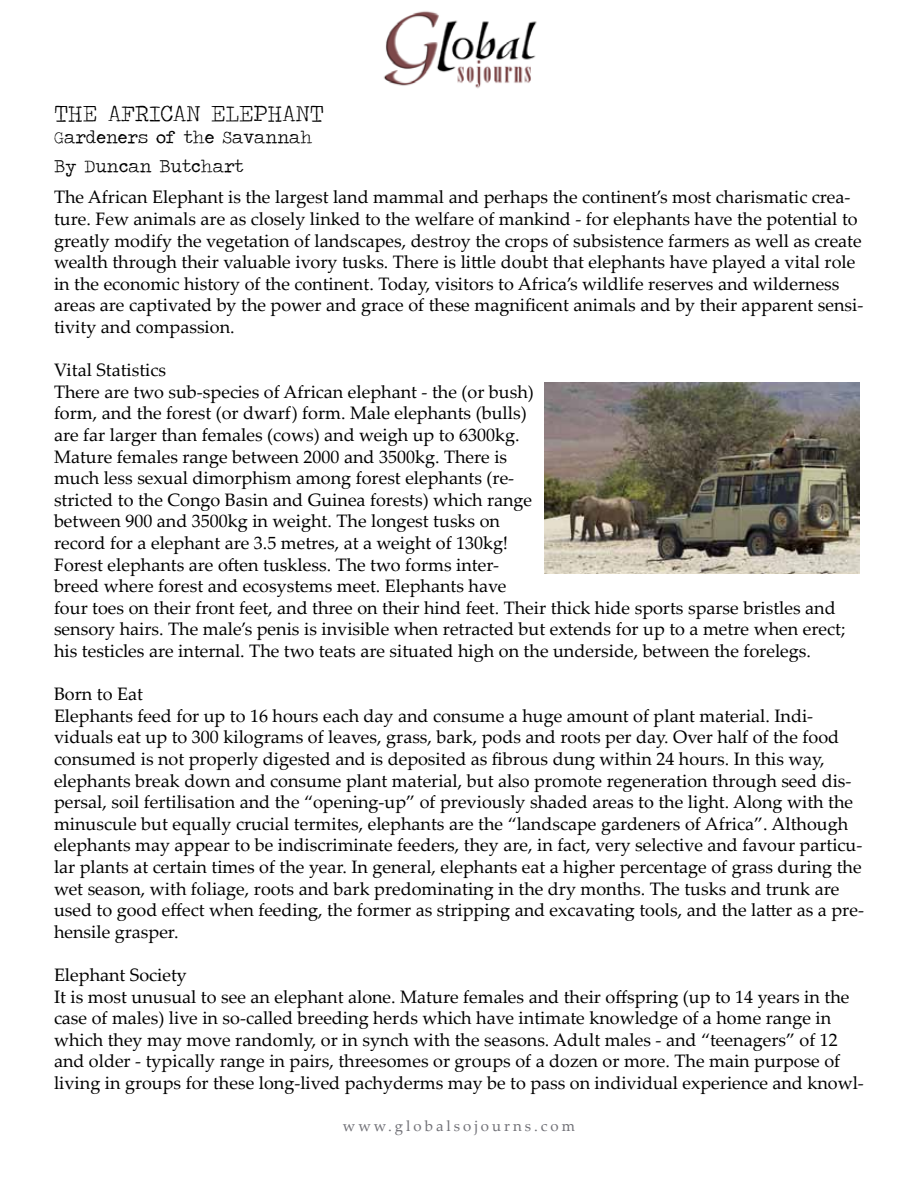
<style>
.page{position:relative;width:918px;height:1188px;background:#fff}
.page>*{position:absolute;margin:0;border:0;box-sizing:border-box;transform-origin:0 0}
.t1{font:24px "Traveling Typewriter";color:#000}
.t2{font:18px/21.6px "Palatino Linotype";color:#000}
.t3{font:18px/28.8px "Traveling Typewriter";color:#000}
.t4{font:15px "Palatino Linotype";letter-spacing:.2em;color:#717177}
</style>
<div class="page">
<img style="left:383px;top:11px;width:154px;height:78px">
<img style="left:544px;top:382px;width:315px;height:192px">
<h1 class="t1" style="left:54px;top:98px;width:271px">THE AFRICAN ELEPHANT</h1>
<p class="t3" style="left:54px;top:122px;width:260px">Gardeners of the Savannah<br>By Duncan Butchart</p>
<p class="t2" style="left:54px;top:186px;width:811px">The African Elephant is the largest land mammal and perhaps the continent’s most charismatic crea&shy;ture. Few animals are as closely linked to the welfare of mankind - for elephants have the potential to greatly modify the vegetation of landscapes, destroy the crops of subsistence farmers as well as create wealth through their valuable ivory tusks. There is little doubt that elephants have played a vital role in the economic history of the continent. Today, visitors to Africa’s wildlife reserves and wilderness areas are captivated by the power and grace of these magnificent animals and by their apparent sensi&shy;tivity and compassion.</p>
<p class="t2" style="left:54px;top:359px;width:793px">Vital Statistics<br>There are two sub-species of African elephant - the (or bush)<br>form, and the forest (or dwarf) form. Male elephants (bulls)<br>are far larger than females (cows) and weigh up to 6300kg.<br>Mature females range between 2000 and 3500kg. There is<br>much less sexual dimorphism among forest elephants (re-<br>stricted to the Congo Basin and Guinea forests) which range<br>between 900 and 3500kg in weight. The longest tusks on<br>record for a elephant are 3.5 metres, at a weight of 130kg!<br>Forest elephants are often tuskless. The two forms inter-<br>breed where forest and ecosystems meet. Elephants have<br>four toes on their front feet, and three on their hind feet. Their thick hide sports sparse bristles and sensory hairs. The male’s penis is invisible when retracted but extends for up to a metre when erect; his testicles are internal. The two teats are situated high on the underside, between the forelegs.</p>
<p class="t2" style="left:54px;top:683px;width:812px">Born to Eat<br>Elephants feed for up to 16 hours each day and consume a huge amount of plant material. Indi&shy;viduals eat up to 300 kilograms of leaves, grass, bark, pods and roots per day. Over half of the food consumed is not properly digested and is deposited as fibrous dung within 24 hours. In this way, elephants break down and consume plant material, but also promote regeneration through seed dis&shy;persal, soil fertilisation and the “opening-up” of previously shaded areas to the light. Along with the minuscule but equally crucial termites, elephants are the “landscape gardeners of Africa”. Although elephants may appear to be indiscriminate feeders, they are, in fact, very selective and favour particu&shy;lar plants at certain times of the year. In general, elephants eat a higher percentage of grass during the wet season, with foliage, roots and bark predominating in the dry months. The tusks and trunk are used to good effect when feeding, the former as stripping and excavating tools, and the latter as a pre&shy;hensile grasper.</p>
<p class="t2" style="left:54px;top:963px;width:811px">Elephant Society<br>It is most unusual to see an elephant alone. Mature females and their offspring (up to 14 years in the case of males) live in so-called breeding herds which have intimate knowledge of a home range in which they may move randomly, or in synch with the seasons. Adult males - and “teenagers” of 12 and older - typically range in pairs, threesomes or groups of a dozen or more. The main purpose of living in groups for these long-lived pachyderms may be to pass on individual experience and knowl-</p>
<p class="t4" style="left:343px;top:1116px;width:234px">www.globalsojourns.com</p>
</div>
